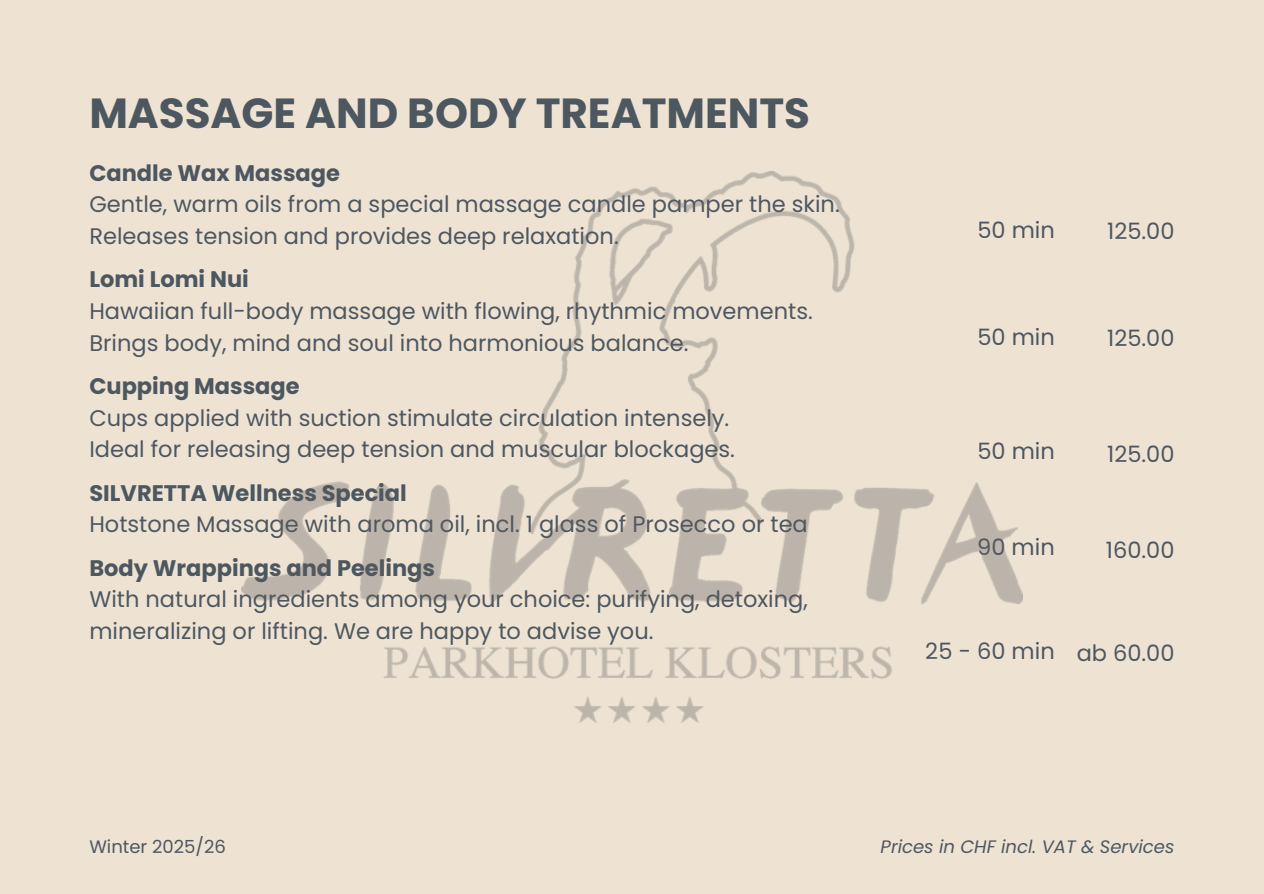
<style>
.page{position:relative;width:1264px;height:894px;background:#fff}
.page>*{position:absolute;margin:0;border:0;box-sizing:border-box;transform-origin:0 0}
.t1{font:700 42px "Poppins";color:#4d5760}
.t2{font:22.5px/31.5px "Poppins";color:#4d5760}
.t3{font:700 22.5px "Poppins";color:#4d5760}
.t4{font:italic 18px "Poppins";color:#4d5760}
.t5{font:18px "Poppins";color:#4d5760}
</style>
<div class="page">
<div style="left:0;top:0;width:1263px;height:893px;background:#eee3d3"></div>
<img style="left:241px;top:171px;width:781px;height:551px">
<h1 class="t1" style="left:89px;top:84px;width:722px">MASSAGE AND BODY TREATMENTS</h1>
<p class="t3" style="left:89px;top:157px;width:252px">Candle Wax Massage</p>
<p class="t2" style="left:89px;top:189px;width:752px">Gentle, warm oils from a special massage candle pamper the skin.<br>Releases tension and provides deep relaxation.</p>
<p class="t3" style="left:89px;top:264px;width:161px">Lomi Lomi Nui</p>
<p class="t2" style="left:89px;top:295px;width:725px">Hawaiian full-body massage with flowing, rhythmic movements.<br>Brings body, mind and soul into harmonious balance.</p>
<p class="t3" style="left:89px;top:370px;width:212px">Cupping Massage</p>
<p class="t2" style="left:89px;top:402px;width:647px">Cups applied with suction stimulate circulation intensely.<br>Ideal for releasing deep tension and muscular blockages.</p>
<p class="t3" style="left:89px;top:477px;width:319px">SILVRETTA Wellness Special</p>
<p class="t2" style="left:89px;top:508px;width:720px">Hotstone Massage with aroma oil, incl. 1 glass of Prosecco or tea</p>
<p class="t3" style="left:89px;top:552px;width:347px">Body Wrappings and Peelings</p>
<p class="t2" style="left:89px;top:583px;width:720px">With natural ingredients among your choice: purifying, detoxing, mineralizing or lifting. We are happy to advise you.</p>
<p class="t2" style="left:977px;top:215px;width:79px">50 min</p>
<p class="t2" style="left:977px;top:321px;width:79px">50 min</p>
<p class="t2" style="left:1107px;top:215px;width:69px">125.00</p>
<p class="t2" style="left:1107px;top:322px;width:69px">125.00</p>
<p class="t2" style="left:977px;top:435px;width:79px">50 min</p>
<p class="t2" style="left:977px;top:531px;width:79px">90 min</p>
<p class="t2" style="left:1107px;top:438px;width:69px">125.00</p>
<p class="t2" style="left:1105px;top:534px;width:70px">160.00</p>
<p class="t2" style="left:925px;top:635px;width:131px">25 - 60 min</p>
<p class="t2" style="left:1076px;top:637px;width:99px">ab 60.00</p>
<p class="t5" style="left:89px;top:833px;width:138px">Winter 2025/26</p>
<p class="t4" style="left:880px;top:833px;width:295px">Prices in CHF incl. VAT &amp; Services</p>
</div>
